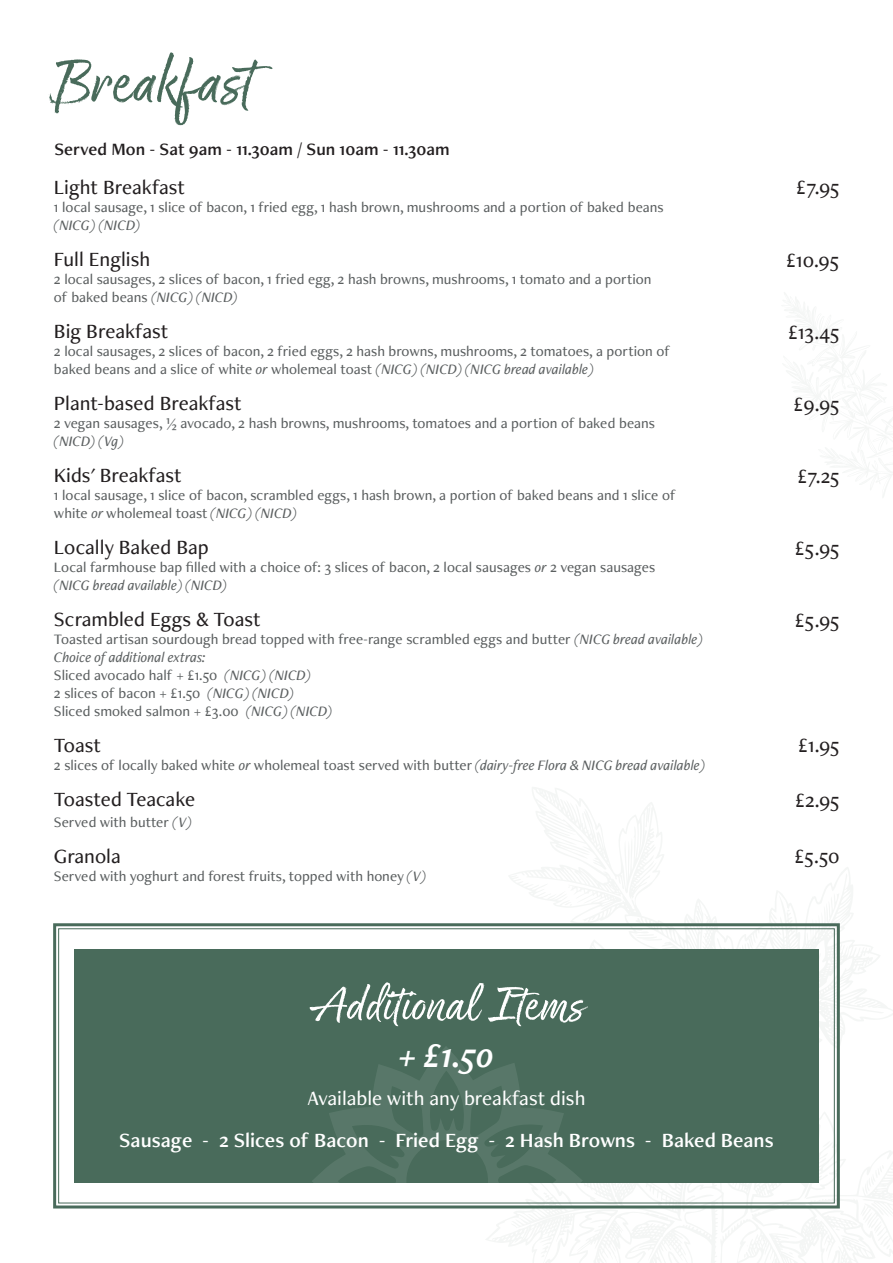
<style>
.page{position:relative;width:893px;height:1263px;background:#fff}
.page>*{position:absolute;margin:0;border:0;box-sizing:border-box;transform-origin:0 0}
.t1{font:72px "Good Karma";color:#496b5b}
.t2{font:54px "Good Karma";color:#fff}
.t3{font:italic 36px "Freight Neo Pro Semi";color:#fff}
.t4{font:500 21px "Freight Neo Pro";color:#231f20}
.t5{font:21px "Freight Neo Pro Semi";color:#fff}
.t6{font:500 21px "Freight Neo Pro";color:#fff}
.t7{font:18px "Freight Neo Pro Semi";color:#231f20}
.t8{font:500 15px/18px "Freight Neo Pro";color:#5b5f60}
.t9{font:italic 500 15px "Freight Neo Pro";color:#5b5f60}
.s1{font-style:italic}
</style>
<div class="page">
<svg style="left:784px;top:293px;width:109px;height:204px"></svg>
<svg style="left:486px;top:787px;width:407px;height:476px"></svg>
<svg style="left:53px;top:922px;width:788px;height:288px"></svg>
<div style="left:74px;top:949px;width:745px;height:233px;background:#496b5b"></div>
<svg style="left:312px;top:1047px;width:270px;height:135px"></svg>
<h1 class="t1" style="left:52px;top:40px;width:201px">Breakfast</h1>
<p class="t7" style="left:54px;top:137px;width:397px">Served Mon - Sat 9am - 11.30am / Sun 10am - 11.30am</p>
<h3 class="t4" style="left:54px;top:173px;width:133px">Light Breakfast</h3>
<p class="t8" style="left:54px;top:198px;width:611px">1 local sausage, 1 slice of bacon, 1 fried egg, 1 hash brown, mushrooms and a portion of baked beans</p>
<p class="t9" style="left:54px;top:215px;width:88px">(NICG) (NICD)</p>
<h3 class="t4" style="left:54px;top:245px;width:98px">Full English</h3>
<p class="t8" style="left:54px;top:270px;width:599px">2 local sausages, 2 slices of bacon, 1 fried egg, 2 hash browns, mushrooms, 1 tomato and a portion of baked beans <span class="s1">(NICG) (NICD)</span></p>
<h3 class="t4" style="left:54px;top:317px;width:116px">Big Breakfast</h3>
<p class="t8" style="left:54px;top:342px;width:618px">2 local sausages, 2 slices of bacon, 2 fried eggs, 2 hash browns, mushrooms, 2 tomatoes, a portion of baked beans and a slice of white <span class="s1">or</span> wholemeal toast <span class="s1">(NICG) (NICD) (NICG bread available)</span></p>
<h3 class="t4" style="left:54px;top:389px;width:189px">Plant-based Breakfast</h3>
<p class="t8" style="left:54px;top:414px;width:603px">2 vegan sausages, ½ avocado, 2 hash browns, mushrooms, tomatoes and a portion of baked beans</p>
<p class="t9" style="left:54px;top:431px;width:72px">(NICD) (Vg)</p>
<h3 class="t4" style="left:54px;top:461px;width:129px">Kids' Breakfast</h3>
<p class="t8" style="left:54px;top:486px;width:623px">1 local sausage, 1 slice of bacon, scrambled eggs, 1 hash brown, a portion of baked beans and 1 slice of white <span class="s1">or</span> wholemeal toast <span class="s1">(NICG) (NICD)</span></p>
<h3 class="t4" style="left:54px;top:533px;width:156px">Locally Baked Bap</h3>
<p class="t8" style="left:54px;top:558px;width:603px">Local farmhouse bap filled with a choice of: 3 slices of bacon, 2 local sausages <span class="s1">or</span> 2 vegan sausages <span class="s1">(NICG bread available) (NICD)</span></p>
<h3 class="t4" style="left:54px;top:605px;width:208px">Scrambled Eggs &amp; Toast</h3>
<p class="t8" style="left:54px;top:630px;width:651px">Toasted artisan sourdough bread topped with free-range scrambled eggs and butter <span class="s1">(NICG bread available)<br>Choice of additional extras:<br></span>Sliced avocado half + £1.50 <span class="s1">(NICG) (NICD)<br></span>2 slices of bacon + £1.50 <span class="s1">(NICG) (NICD)<br></span>Sliced smoked salmon + £3.00 <span class="s1">(NICG) (NICD)</span></p>
<h3 class="t4" style="left:54px;top:731px;width:49px">Toast</h3>
<p class="t8" style="left:54px;top:756px;width:653px">2 slices of locally baked white <span class="s1">or</span> wholemeal toast served with butter <span class="s1">(dairy-free Flora &amp; NICG bread available)</span></p>
<h3 class="t4" style="left:54px;top:785px;width:143px">Toasted Teacake</h3>
<p class="t8" style="left:54px;top:813px;width:140px">Served with butter <span class="s1">(V)</span></p>
<h3 class="t4" style="left:54px;top:842px;width:68px">Granola</h3>
<p class="t8" style="left:54px;top:867px;width:374px">Served with yoghurt and forest fruits, topped with honey <span class="s1">(V)</span></p>
<h3 class="t4" style="left:796px;top:173px;width:45px">£7.95</h3>
<h3 class="t4" style="left:786px;top:246px;width:54px">£10.95</h3>
<h3 class="t4" style="left:788px;top:318px;width:53px">£13.45</h3>
<h3 class="t4" style="left:793px;top:390px;width:48px">£9.95</h3>
<h3 class="t4" style="left:797px;top:461px;width:44px">£7.25</h3>
<h3 class="t4" style="left:795px;top:534px;width:46px">£5.95</h3>
<h3 class="t4" style="left:795px;top:606px;width:46px">£5.95</h3>
<h3 class="t4" style="left:798px;top:731px;width:43px">£1.95</h3>
<h3 class="t4" style="left:795px;top:786px;width:46px">£2.95</h3>
<h3 class="t4" style="left:794px;top:842px;width:47px">£5.50</h3>
<h2 class="t2" style="left:309px;top:973px;width:276px">Additional Items</h2>
<h3 class="t3" style="left:399px;top:1031px;width:97px">+ £1.50</h3>
<h3 class="t6" style="left:308px;top:1084px;width:279px">Available with any breakfast dish</h3>
<h3 class="t5" style="left:119px;top:1126px;width:656px">Sausage - 2 Slices of Bacon - Fried Egg - 2 Hash Browns - Baked Beans</h3>
</div>
